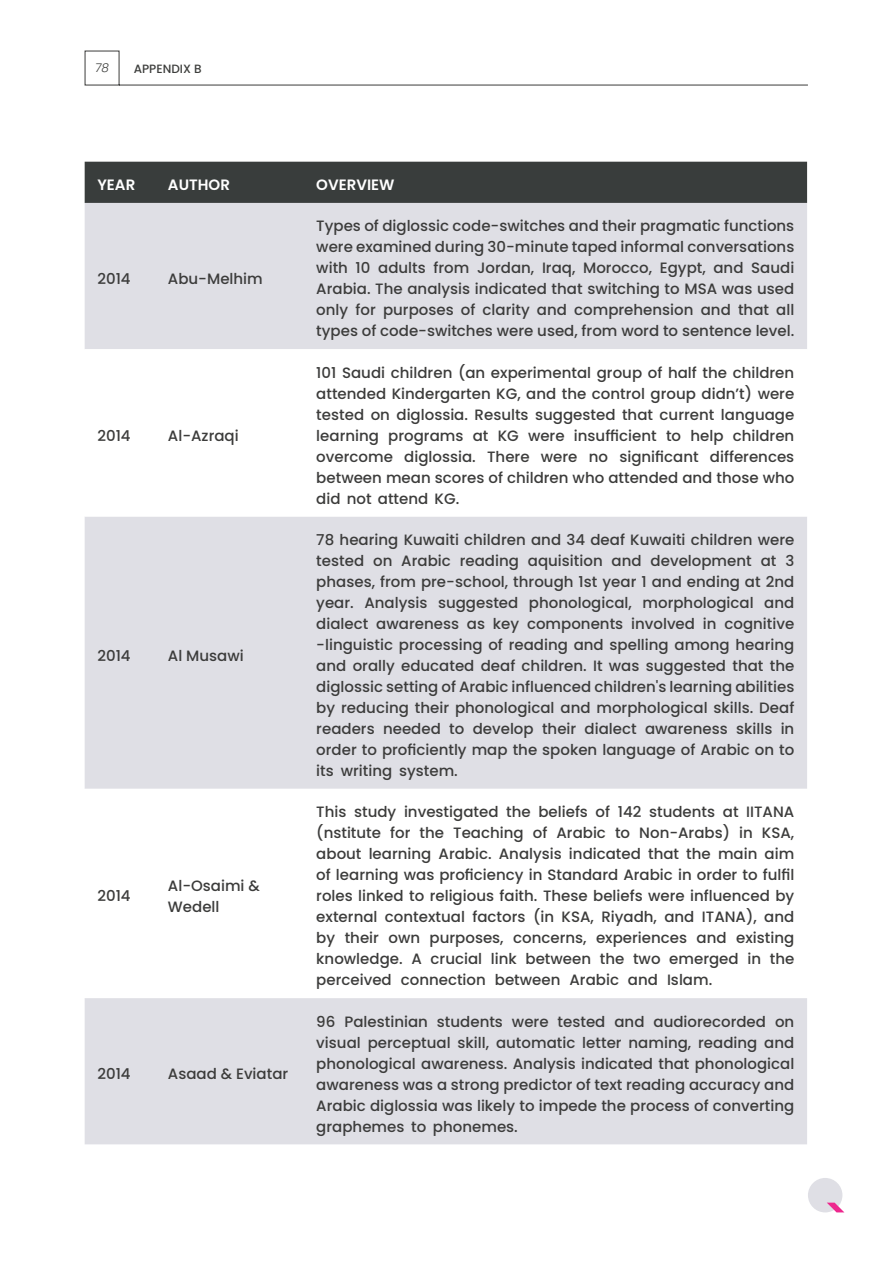
<style>
.page{position:relative;width:893px;height:1263px;background:#fff}
.page>*{position:absolute;margin:0;border:0;box-sizing:border-box;transform-origin:0 0}
.t1{font:500 15px/21px "Poppins";color:#3c3c3b;text-align:justify}
.t2{font:600 15px "Poppins";color:#fff}
.t3{font:500 12px "Poppins";color:#3d3e3c}
.t4{font:italic 300 12px "Poppins";color:#3d3e3c}
</style>
<div class="page">
<svg style="left:84px;top:50px;width:724px;height:36px"></svg>
<div style="left:808px;top:1178px;width:34px;height:34px;background:#dfdfe5;border-radius:50%"></div>
<svg style="left:827px;top:1202px;width:17px;height:10px"></svg>
<div style="left:85px;top:162px;width:722px;height:41px;background:#393d3c"></div>
<div style="left:85px;top:203px;width:722px;height:941px;background:#dfdfe5"></div>
<svg style="left:85px;top:349px;width:722px;height:649px"></svg>
<p class="t4" style="left:95px;top:61px;width:15px">78</p>
<p class="t3" style="left:134px;top:61px;width:69px">APPENDIX B</p>
<p class="t2" style="left:97px;top:176px;width:39px">YEAR</p>
<p class="t2" style="left:168px;top:176px;width:63px">AUTHOR</p>
<p class="t2" style="left:316px;top:176px;width:80px">OVERVIEW</p>
<p class="t1" style="left:97px;top:268px;width:35px">2014</p>
<p class="t1" style="left:168px;top:268px;width:96px">Abu-Melhim</p>
<p class="t1" style="left:97px;top:425px;width:35px">2014</p>
<p class="t1" style="left:168px;top:425px;width:72px">Al-Azraqi</p>
<p class="t1" style="left:97px;top:645px;width:35px">2014</p>
<p class="t1" style="left:168px;top:645px;width:77px">Al Musawi</p>
<p class="t1" style="left:97px;top:886px;width:35px">2014</p>
<p class="t1" style="left:168px;top:875px;width:93px">Al-Osaimi &amp;<br>Wedell</p>
<p class="t1" style="left:97px;top:1063px;width:35px">2014</p>
<p class="t1" style="left:168px;top:1063px;width:122px">Asaad &amp; Eviatar</p>
<p class="t1" style="left:316px;top:216px;width:480px">Types of diglossic code-switches and their pragmatic functions were examined during 30-minute taped informal conversations with 10 adults from Jordan, Iraq, Morocco, Egypt, and Saudi Arabia. The analysis indicated that switching to MSA was used only for purposes of clarity and comprehension and that all types of code-switches were used, from word to sentence level.</p>
<p class="t1" style="left:316px;top:362px;width:479px">101 Saudi children (an experimental group of half the children attended Kindergarten KG, and the control group didn’t) were tested on diglossia. Results suggested that current language learning programs at KG were insufficient to help children overcome diglossia. There were no significant differences between mean scores of children who attended and those who did not attend KG.</p>
<p class="t1" style="left:316px;top:529px;width:480px">78 hearing Kuwaiti children and 34 deaf Kuwaiti children were tested on Arabic reading aquisition and development at 3 phases, from pre-school, through 1st year 1 and ending at 2nd year. Analysis suggested phonological, morphological and dialect awareness as key components involved in cognitive -linguistic processing of reading and spelling among hearing and orally educated deaf children. It was suggested that the diglossic setting of Arabic influenced children's learning abilities by reducing their phonological and morphological skills. Deaf readers needed to develop their dialect awareness skills in order to proficiently map the spoken language of Arabic on to its writing system.</p>
<p class="t1" style="left:316px;top:802px;width:480px">This study investigated the beliefs of 142 students at IITANA (nstitute for the Teaching of Arabic to Non-Arabs) in KSA, about learning Arabic. Analysis indicated that the main aim of learning was proficiency in Standard Arabic in order to fulfil roles linked to religious faith. These beliefs were influenced by external contextual factors (in KSA, Riyadh, and ITANA), and by their own purposes, concerns, experiences and existing knowledge. A crucial link between the two emerged in the perceived connection between Arabic and Islam.</p>
<p class="t1" style="left:316px;top:1011px;width:480px">96 Palestinian students were tested and audiorecorded on visual perceptual skill, automatic letter naming, reading and phonological awareness. Analysis indicated that phonological awareness was a strong predictor of text reading accuracy and Arabic diglossia was likely to impede the process of converting graphemes to phonemes.</p>
</div>
